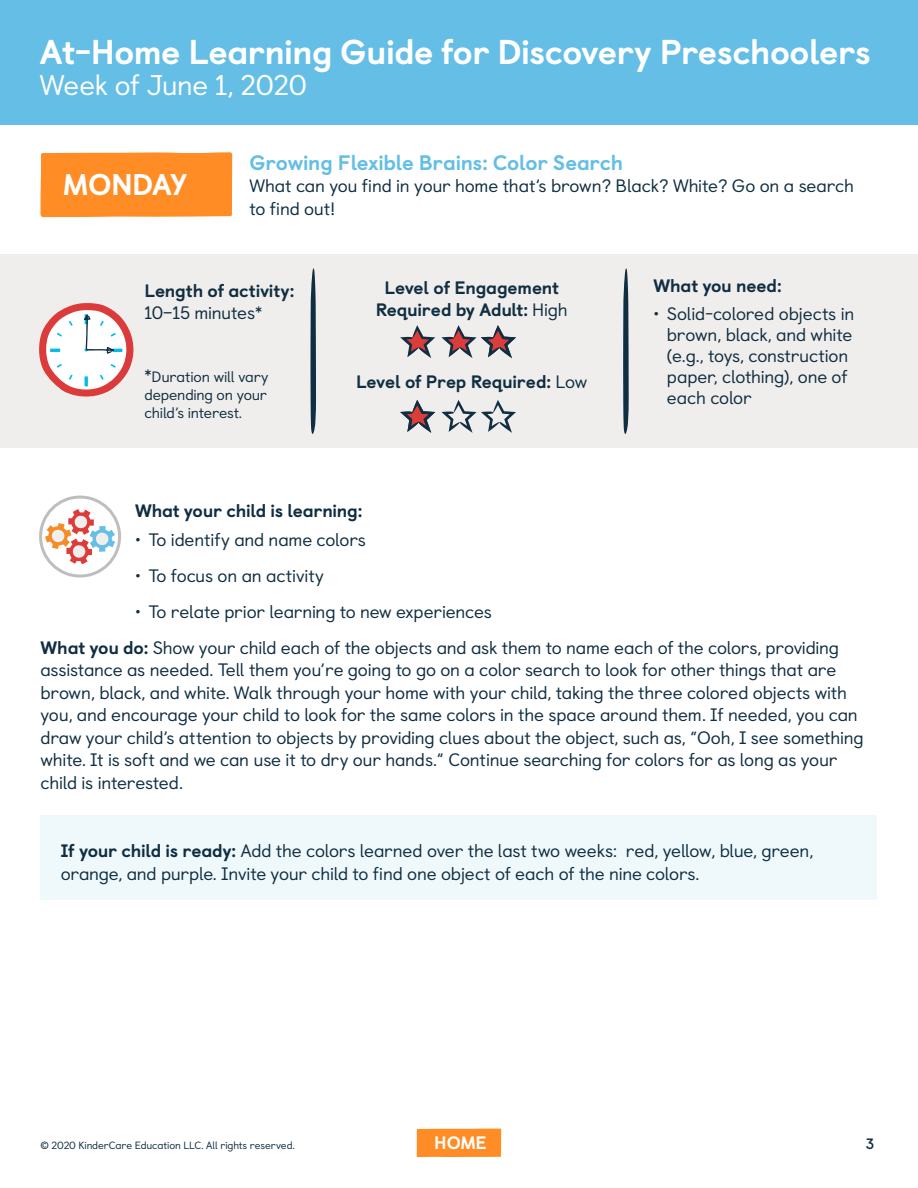
<style>
.page{position:relative;width:918px;height:1188px;background:#fff}
.page>*{position:absolute;margin:0;border:0;box-sizing:border-box;transform-origin:0 0}
.t1{font:800 34.5px "Castledown";letter-spacing:-.015em;color:#fff}
.t2{font:800 30px "Castledown";letter-spacing:-.025em;color:#fff}
.t3{font:28.5px "Castledown";letter-spacing:-.015em;color:#fff}
.t4{font:800 21px "Castledown";letter-spacing:-.01em;color:#64bee6}
.t5{font:18px/22.5px "Castledown";letter-spacing:-.015em;color:#102e41}
.t6{font:800 18px/22.5px "Castledown";letter-spacing:-.015em;color:#102e41;text-align:center}
.t7{font:800 18px "Castledown";color:#fff}
.t8{font:15px/18px "Castledown";letter-spacing:-.015em;color:#102e41;text-align:justify}
.t9{font:700 15px "Castledown";color:#102e41}
.t10{font:10.5px "Castledown";letter-spacing:-.01em;color:#102e41}
.s1{font-size:18px}
.s2{font-weight:400}
.s3{font-weight:800}
</style>
<div class="page">
<div style="left:417px;top:1129px;width:84px;height:28px;background:#ff8c24"></div>
<div style="left:0;top:0;width:918px;height:125px;background:#64bee6"></div>
<div style="left:40px;top:152px;width:192px;height:65px;background:#ff8c24"></div>
<div style="left:40px;top:816px;width:838px;height:84px;background:#eff9fc"></div>
<div style="left:0;top:254px;width:918px;height:194px;background:#f0eeec"></div>
<svg style="left:310px;top:268px;width:6px;height:166px"></svg>
<svg style="left:623px;top:268px;width:6px;height:166px"></svg>
<svg style="left:400px;top:325px;width:35px;height:33px"></svg>
<svg style="left:400px;top:400px;width:35px;height:33px"></svg>
<svg style="left:441px;top:325px;width:75px;height:33px"></svg>
<svg style="left:441px;top:400px;width:75px;height:33px"></svg>
<svg style="left:39px;top:303px;width:94px;height:94px"></svg>
<svg style="left:41px;top:497px;width:79px;height:79px"></svg>
<svg style="left:45px;top:509px;width:70px;height:55px"></svg>
<div style="left:39px;top:496px;width:82px;height:82px;border:3px solid #bebebe;border-radius:50%"></div>
<h1 class="t1" style="left:40px;top:24px;width:833px">At-Home Learning Guide for Discovery Preschoolers</h1>
<h3 class="t3" style="left:40px;top:63px;width:269px">Week of June 1, 2020</h3>
<h2 class="t2" style="left:63px;top:160px;width:126px">MONDAY</h2>
<p class="t4" style="left:249px;top:145px;width:375px">Growing Flexible Brains: Color Search</p>
<p class="t5" style="left:249px;top:173px;width:606px">What can you find in your home that’s brown? Black? White? Go on a search to find out!</p>
<p class="t6" style="left:144px;top:278px;width:152px">Length of activity:</p>
<p class="t5" style="left:144px;top:300px;width:119px">10–15 minutes*</p>
<p class="t8" style="left:144px;top:367px;width:126px"><span class="s1">*</span>Duration will vary depending on your child’s interest.</p>
<p class="t6" style="left:376px;top:275px;width:194px">Level of Engagement<br>Required by Adult: <span class="s2">High</span></p>
<p class="t6" style="left:356px;top:369px;width:233px">Level of Prep Required: <span class="s2">Low</span></p>
<p class="t6" style="left:653px;top:273px;width:130px">What you need:</p>
<p class="t5" style="left:667px;top:302px;width:189px;line-height:21px;text-indent:-14px">• Solid-colored objects in brown, black, and white (e.g., toys, construction paper, clothing), one of each color</p>
<p class="t6" style="left:135px;top:498px;width:229px">What your child is learning:</p>
<p class="t5" style="left:135px;top:527px;width:233px">• To identify and name colors</p>
<p class="t5" style="left:135px;top:563px;width:190px">• To focus on an activity</p>
<p class="t5" style="left:40px;top:592px;width:800px;line-height:36px;text-indent:95px">• To relate prior learning to new experiences<br><span class="s3">What you do:</span> Show your child each of the objects and ask them to name each of the colors, providing</p>
<p class="t5" style="left:40px;top:657px;width:825px">assistance as needed. Tell them you’re going to go on a color search to look for other things that are brown, black, and white. Walk through your home with your child, taking the three colored objects with you, and encourage your child to look for the same colors in the space around them. If needed, you can draw your child’s attention to objects by providing clues about the object, such as, “Ooh, I see something white. It is soft and we can use it to dry our hands.” Continue searching for colors for as long as your child is interested.</p>
<p class="t5" style="left:61px;top:838px;width:754px"><span class="s3">If your child is ready:</span> Add the colors learned over the last two weeks: red, yellow, blue, green, orange, and purple. Invite your child to find one object of each of the nine colors.</p>
<p class="t10" style="left:40px;top:1137px;width:256px">© 2020 KinderCare Education LLC. All rights reserved.</p>
<p class="t7" style="left:434px;top:1128px;width:54px">HOME</p>
<p class="t9" style="left:866px;top:1132px;width:10px">3</p>
</div>
